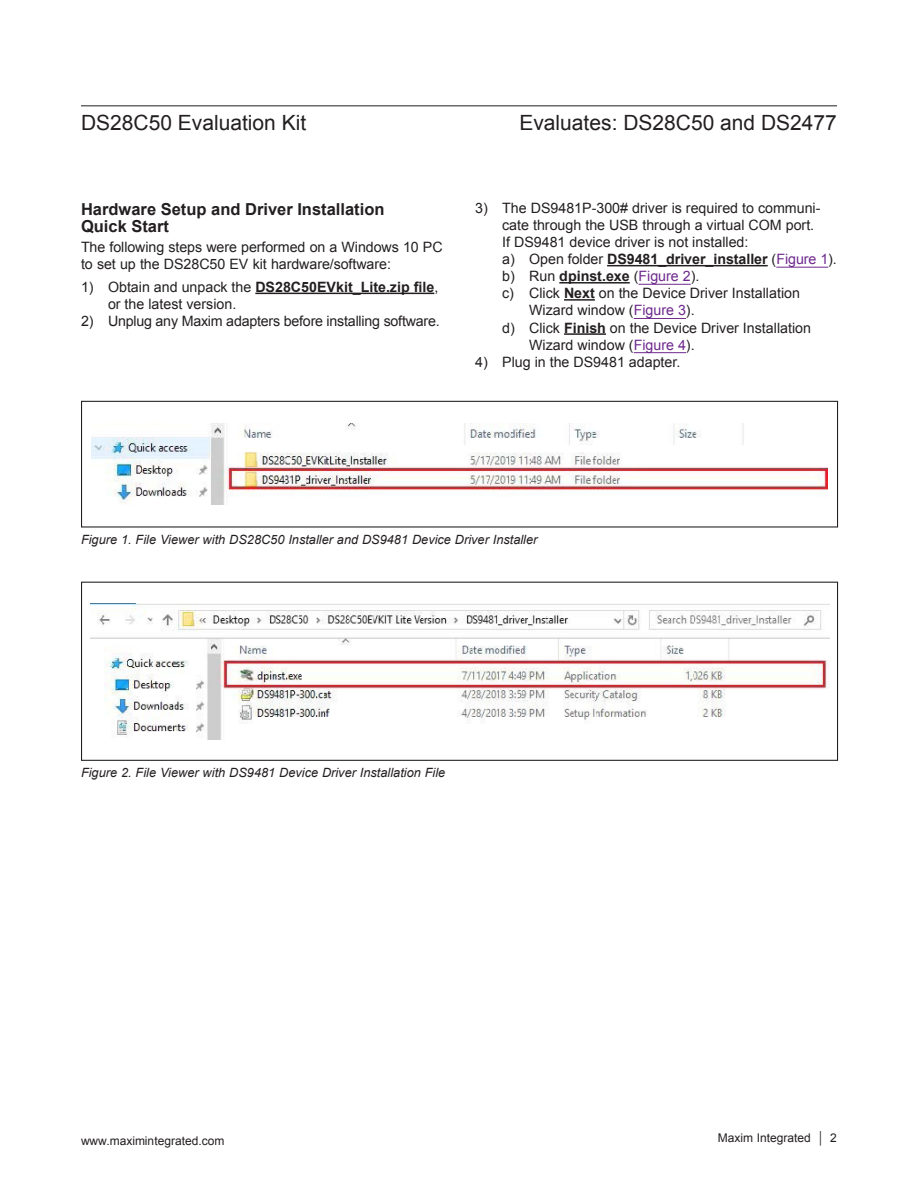
<style>
.page{position:relative;width:918px;height:1188px;background:#fff}
.page>*{position:absolute;margin:0;border:0;box-sizing:border-box;transform-origin:0 0}
.t1{font:21px "Arial";color:#231f20}
.H2{font:700 16.5px/17.1px "Arial";color:#231f20}
.Body_Text{font:14.25px/17.1px "Arial";color:#231f20}
.Body_Text_Indent_-_N{font:14.25px/17.1px "Arial";color:#231f20}
.Body_Text_Indent_-_N-2{font:700 14.25px "Arial";letter-spacing:-.005em;color:#231f20}
.Caption_-_Figures{font:italic 12.75px "Arial";color:#231f20}
.t2{font:12px "Arial";color:#231f20}
.s1{font-weight:700}
.s2{font-weight:400}
.s3{font-weight:400;color:#6e298d}
.s4{color:#6e298d}
</style>
<div class="page">
<hr style="left:81px;top:105px;width:756px;height:1px;background:#231f20">
<hr style="left:255px;top:293px;width:179px;height:1px;background:#231f20">
<hr style="left:607px;top:265px;width:161px;height:1px;background:#231f20">
<hr style="left:776px;top:267px;width:52px;height:1px;background:#6e298d">
<hr style="left:559px;top:282px;width:71px;height:2px;background:#231f20">
<hr style="left:638px;top:284px;width:53px;height:1px;background:#6e298d">
<hr style="left:564px;top:299px;width:31px;height:2px;background:#231f20">
<hr style="left:634px;top:318px;width:52px;height:1px;background:#6e298d">
<hr style="left:564px;top:333px;width:42px;height:2px;background:#231f20">
<hr style="left:634px;top:352px;width:52px;height:1px;background:#6e298d">
<img style="left:92px;top:424px;width:736px;height:81px">
<div style="left:81px;top:401px;width:757px;height:127px;border:1px solid #231f20"></div>
<img style="left:90px;top:603px;width:739px;height:136px">
<div style="left:81px;top:582px;width:757px;height:179px;border:1px solid #231f20"></div>
<h1 class="t1" style="left:81px;top:108px;width:227px">DS28C50 Evaluation Kit</h1>
<h1 class="t1" style="left:519px;top:108px;width:319px">Evaluates: DS28C50 and DS2477</h1>
<p class="H2" style="left:81px;top:201px;width:305px">Hardware Setup and Driver Installation<br>Quick Start</p>
<p class="Body_Text" style="left:81px;top:239px;width:363px">The following steps were performed on a Windows 10 PC to set up the DS28C50 EV kit hardware/software:</p>
<p class="Body_Text" style="left:108px;top:278px;width:332px;text-indent:-27px">1) Obtain and unpack the <span class="s1">DS28C50EVkit_Lite.zip file</span>, or the latest version.</p>
<p class="Body_Text" style="left:81px;top:313px;width:360px">2) Unplug any Maxim adapters before installing software.</p>
<p class="Body_Text" style="left:502px;top:199px;width:320px;text-indent:-27px">3) The DS9481P-300# driver is required to communi&shy;cate through the USB through a virtual COM port.<br>If DS9481 device driver is not installed:</p>
<p class="Body_Text_Indent_-_N-2" style="left:502px;top:250px;width:336px"><span class="s2">a) Open folder</span> DS9481_driver_installer <span class="s2">(</span><span class="s3">Figure 1</span><span class="s2">).</span></p>
<p class="Body_Text_Indent_-_N-2" style="left:502px;top:267px;width:199px"><span class="s2">b) Run</span> dpinst.exe <span class="s2">(</span><span class="s3">Figure 2</span><span class="s2">).</span></p>
<p class="Body_Text_Indent_-_N" style="left:529px;top:285px;width:272px;text-indent:-27px">c) Click <span class="s1">Next</span> on the Device Driver Installation<br>Wizard window (<span class="s4">Figure 3</span>).</p>
<p class="Body_Text_Indent_-_N" style="left:529px;top:319px;width:283px;text-indent:-27px">d) Click <span class="s1">Finish</span> on the Device Driver Installation<br>Wizard window (<span class="s4">Figure 4</span>).</p>
<p class="Body_Text" style="left:475px;top:353px;width:207px">4) Plug in the DS9481 adapter.</p>
<p class="Caption_-_Figures" style="left:81px;top:531px;width:458px">Figure 1. File Viewer with DS28C50 Installer and DS9481 Device Driver Installer</p>
<p class="Caption_-_Figures" style="left:81px;top:764px;width:366px">Figure 2. File Viewer with DS9481 Device Driver Installation File</p>
<p class="t2" style="left:81px;top:1133px;width:145px">www.maximintegrated.com</p>
<p class="t2" style="left:718px;top:1130px;width:121px">Maxim Integrated │ 2</p>
</div>
